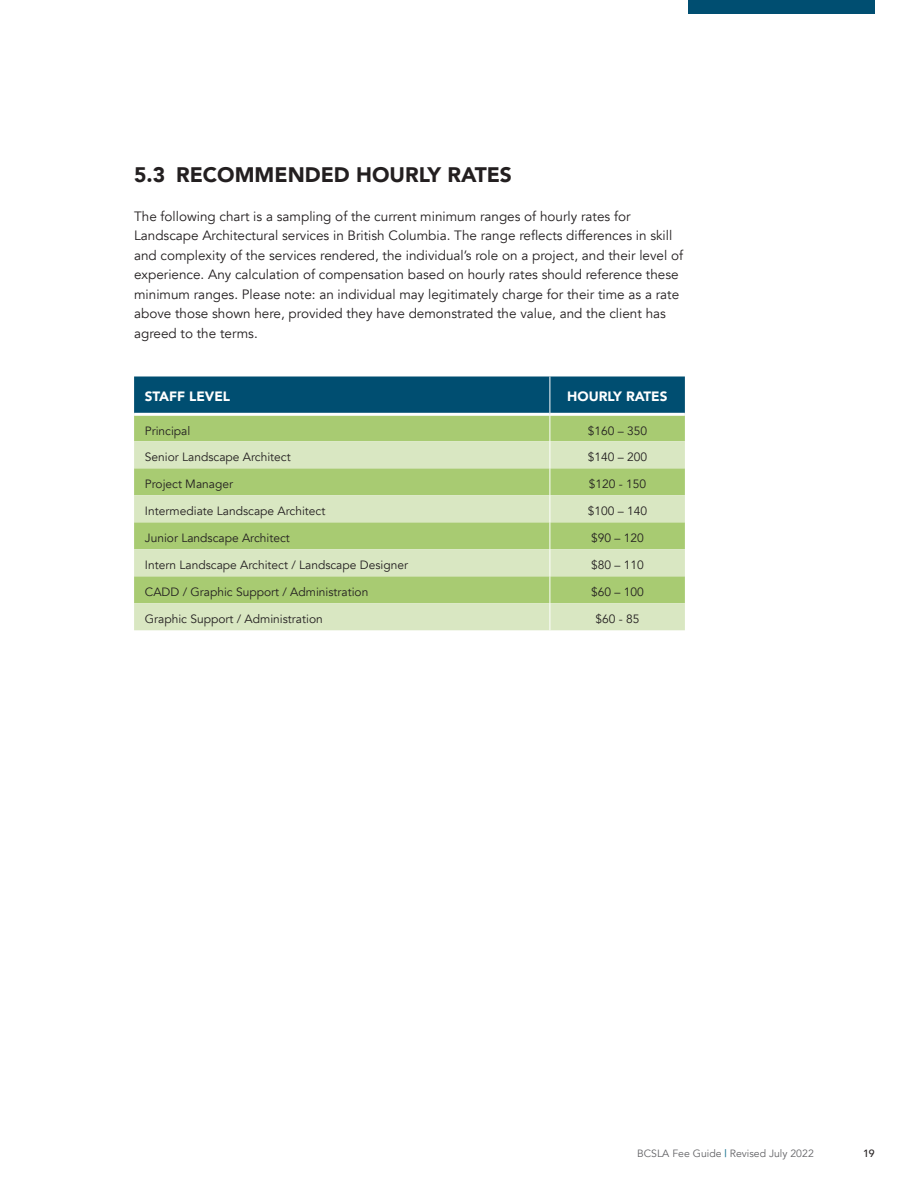
<style>
.page{position:relative;width:918px;height:1188px;background:#fff}
.page>*{position:absolute;margin:0;border:0;box-sizing:border-box;transform-origin:0 0}
._1_1_Title{font:900 21px "Avenir";color:#231f20}
.Body_Text{font:13.5px/19.5px "Avenir";color:#231f20}
.Body_Text-2{font:900 13.5px "Avenir";color:#fff}
.Body_Text-3{font:12px "Avenir";color:#231f20}
.t1{font:10.5px "Avenir";color:#636366}
.t2{font:500 10.5px "Avenir";color:#231f20}
.s1{font-weight:500;color:#1f7793}
</style>
<div class="page">
<svg style="left:134px;top:376px;width:551px;height:254px;background:#a6c696"></svg>
<div style="left:688px;top:0;width:187px;height:14px;background:#004e71"></div>
<p class="_1_1_Title" style="left:134px;top:156px;width:379px">5.3 RECOMMENDED HOURLY RATES</p>
<p class="Body_Text" style="left:134px;top:206px;width:551px">The following chart is a sampling of the current minimum ranges of hourly rates for Landscape Architectural services in British Columbia. The range reflects differences in skill and complexity of the services rendered, the individual’s role on a project, and their level of experience. Any calculation of compensation based on hourly rates should reference these minimum ranges. Please note: an individual may legitimately charge for their time as a rate above those shown here, provided they have demonstrated the value, and the client has agreed to the terms.</p>
<p class="Body_Text-2" style="left:145px;top:385px;width:87px">STAFF LEVEL</p>
<p class="Body_Text-2" style="left:567px;top:385px;width:102px">HOURLY RATES</p>
<p class="Body_Text-3" style="left:145px;top:423px;width:47px">Principal</p>
<p class="Body_Text-3" style="left:588px;top:423px;width:61px">$160 – 350</p>
<p class="Body_Text-3" style="left:145px;top:450px;width:147px">Senior Landscape Architect</p>
<p class="Body_Text-3" style="left:588px;top:450px;width:61px">$140 – 200</p>
<p class="Body_Text-3" style="left:145px;top:477px;width:90px">Project Manager</p>
<p class="Body_Text-3" style="left:589px;top:477px;width:59px">$120 - 150</p>
<p class="Body_Text-3" style="left:145px;top:504px;width:182px">Intermediate Landscape Architect</p>
<p class="Body_Text-3" style="left:588px;top:504px;width:61px">$100 – 140</p>
<p class="Body_Text-3" style="left:145px;top:531px;width:146px">Junior Landscape Architect</p>
<p class="Body_Text-3" style="left:591px;top:531px;width:54px">$90 – 120</p>
<p class="Body_Text-3" style="left:145px;top:558px;width:265px">Intern Landscape Architect / Landscape Designer</p>
<p class="Body_Text-3" style="left:591px;top:558px;width:54px">$80 – 110</p>
<p class="Body_Text-3" style="left:145px;top:585px;width:225px">CADD / Graphic Support / Administration</p>
<p class="Body_Text-3" style="left:591px;top:585px;width:54px">$60 – 100</p>
<p class="Body_Text-3" style="left:145px;top:612px;width:179px">Graphic Support / Administration</p>
<p class="Body_Text-3" style="left:595px;top:612px;width:46px">$60 - 85</p>
<p class="t1" style="left:637px;top:1147px;width:178px">BCSLA Fee Guide <span class="s1">|</span> Revised July 2022</p>
<p class="t2" style="left:863px;top:1144px;width:13px">19</p>
</div>
